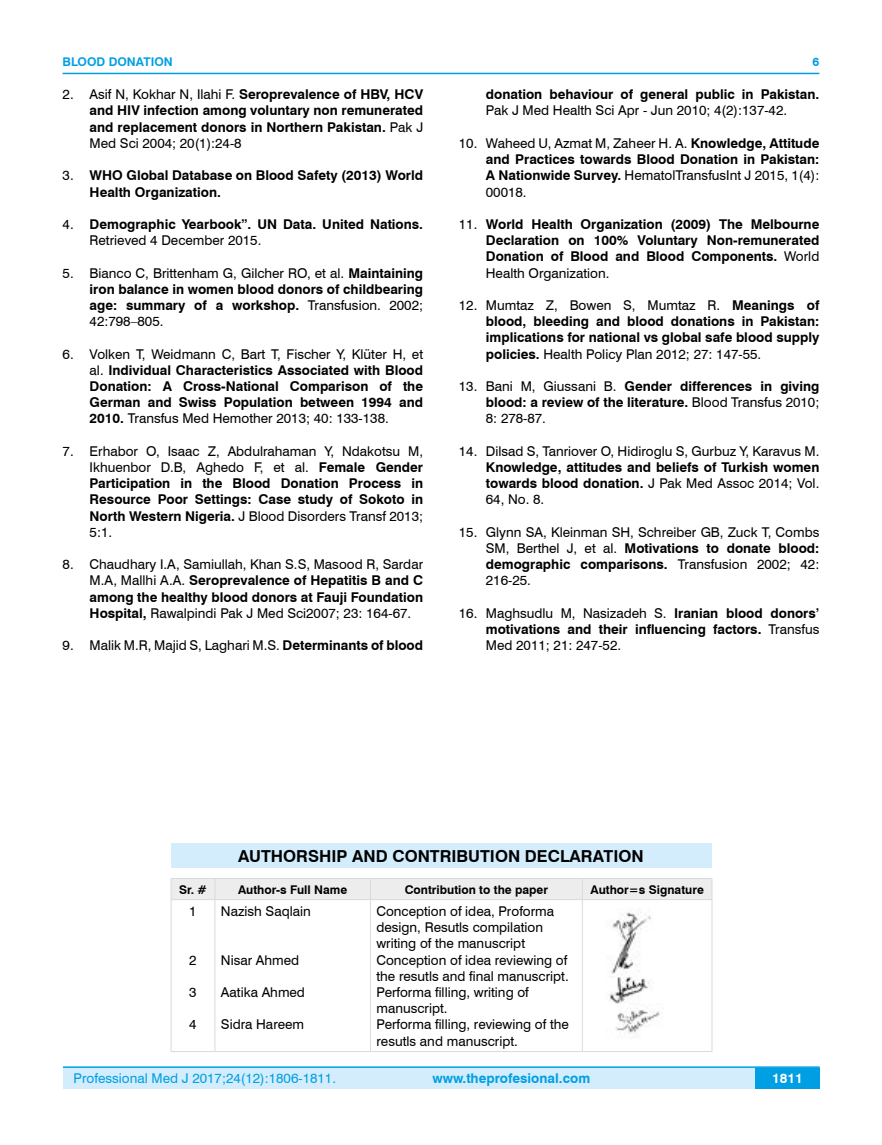
<style>
.page{position:relative;width:882px;height:1145px;background:#fff}
.page>*{position:absolute;margin:0;border:0;box-sizing:border-box;transform-origin:0 0}
.t1{font:700 16.5px "Swiss 721 BT";color:#000}
.t2{font:700 13.5px/16.2px "Swiss 721 BT";color:#000;text-align:justify}
.t3{font:13.5px/16.2px "Swiss 721 BT";color:#000;text-align:justify}
.t4{font:13.5px "Swiss 721 BT";color:#009fe3}
.t5{font:700 13.5px "Swiss 721 BT";color:#009fe3}
.t6{font:700 13.5px "Swiss 721 BT";color:#fff}
.t7{font:700 12px "Swiss 721 BT";color:#000}
.t8{font:700 12px "Swiss 721 BT";color:#009fe3}
.s1{font-weight:400}
.s2{font-weight:700}
</style>
<div class="page">
<div style="left:63px;top:1067px;width:756px;height:21px;background:#d4edfc"></div>
<hr style="left:63px;top:1066px;width:756px;height:2px;background:#009fe3">
<div style="left:754px;top:1068px;width:65px;height:20px;background:#009fe3"></div>
<hr style="left:63px;top:73px;width:756px;height:1px;background:#009fe3">
<div style="left:171px;top:843px;width:540px;height:24px;background:#d4edfc"></div>
<div style="left:171px;top:878px;width:541px;height:21px;background:#ededed"></div>
<hr style="left:171px;top:899px;width:44px;height:1px;background:#dadada">
<hr style="left:171px;top:900px;width:1px;height:151px;background:#dadada">
<hr style="left:215px;top:899px;width:155px;height:1px;background:#dadada">
<hr style="left:214px;top:900px;width:1px;height:151px;background:#dadada">
<hr style="left:370px;top:899px;width:212px;height:1px;background:#dadada">
<hr style="left:370px;top:900px;width:1px;height:151px;background:#dadada">
<hr style="left:582px;top:899px;width:130px;height:1px;background:#dadada">
<hr style="left:581px;top:900px;width:1px;height:151px;background:#dadada">
<hr style="left:711px;top:900px;width:1px;height:151px;background:#dadada">
<hr style="left:171px;top:1051px;width:44px;height:1px;background:#dadada">
<hr style="left:215px;top:1051px;width:155px;height:1px;background:#dadada">
<hr style="left:370px;top:1051px;width:212px;height:1px;background:#dadada">
<hr style="left:582px;top:1051px;width:130px;height:1px;background:#dadada">
<img style="left:608px;top:910px;width:52px;height:127px">
<p class="t8" style="left:63px;top:53px;width:112px">BLOOD DONATION</p>
<p class="t2" style="left:90px;top:86px;width:335px;text-indent:-27px"><span class="s1">2. Asif N, Kokhar N, Ilahi F.</span> Seroprevalence of HBV, HCV and HIV infection among voluntary non remunerated and replacement donors in Northern Pakistan. <span class="s1">Pak J Med Sci 2004; 20(1):24-8</span></p>
<p class="t2" style="left:90px;top:167px;width:335px;text-indent:-27px"><span class="s1">3.</span> WHO Global Database on Blood Safety (2013) World<br>Health Organization.</p>
<p class="t2" style="left:90px;top:216px;width:335px;text-indent:-27px"><span class="s1">4.</span> Demographic Yearbook”. UN Data. United Nations.<br><span class="s1">Retrieved 4 December 2015.</span></p>
<p class="t2" style="left:90px;top:264px;width:335px;text-indent:-27px"><span class="s1">5. Bianco C, Brittenham G, Gilcher RO, et al.</span> Maintaining iron balance in women blood donors of childbearing age: summary of a workshop. <span class="s1">Transfusion. 2002; 42:798–805.</span></p>
<p class="t2" style="left:90px;top:345px;width:335px;text-indent:-27px"><span class="s1">6. Volken T, Weidmann C, Bart T, Fischer Y, Klüter H, et al.</span> Individual Characteristics Associated with Blood Donation: A Cross-National Comparison of the German and Swiss Population between 1994 and 2010. <span class="s1">Transfus Med Hemother 2013; 40: 133-138.</span></p>
<p class="t2" style="left:90px;top:442px;width:335px;text-indent:-27px"><span class="s1">7. Erhabor O, Isaac Z, Abdulrahaman Y, Ndakotsu M, Ikhuenbor D.B, Aghedo F, et al.</span> Female Gender Participation in the Blood Donation Process in Resource Poor Settings: Case study of Sokoto in North Western Nigeria. <span class="s1">J Blood Disorders Transf 2013; 5:1.</span></p>
<p class="t3" style="left:90px;top:556px;width:335px;text-indent:-27px">8. Chaudhary I.A, Samiullah, Khan S.S, Masood R, Sardar M.A, Mallhi A.A. <span class="s2">Seroprevalence of Hepatitis B and C among the healthy blood donors at Fauji Foundation Hospital,</span> Rawalpindi Pak J Med Sci2007; 23: 164-67.</p>
<p class="t3" style="left:63px;top:637px;width:362px">9. Malik M.R, Majid S, Laghari M.S. <span class="s2">Determinants of blood</span></p>
<p class="t8" style="left:812px;top:53px;width:8px">6</p>
<p class="t2" style="left:485px;top:86px;width:335px">donation behaviour of general public in Pakistan.</p>
<p class="t3" style="left:485px;top:102px;width:302px">Pak J Med Health Sci Apr - Jun 2010; 4(2):137-42.</p>
<p class="t2" style="left:485px;top:135px;width:335px;text-indent:-27px"><span class="s1">10. Waheed U, Azmat M, Zaheer H. A.</span> Knowledge, Attitude and Practices towards Blood Donation in Pakistan:<br>A Nationwide Survey. <span class="s1">HematolTransfusInt J 2015, 1(4):<br>00018.</span></p>
<p class="t2" style="left:485px;top:216px;width:335px;text-indent:-27px"><span class="s1">11.</span> World Health Organization (2009) The Melbourne Declaration on 100% Voluntary Non-remunerated Donation of Blood and Blood Components. <span class="s1">World Health Organization.</span></p>
<p class="t2" style="left:485px;top:297px;width:335px;text-indent:-27px"><span class="s1">12. Mumtaz Z, Bowen S, Mumtaz R.</span> Meanings of blood, bleeding and blood donations in Pakistan: implications for national vs global safe blood supply policies. <span class="s1">Health Policy Plan 2012; 27: 147-55.</span></p>
<p class="t2" style="left:485px;top:378px;width:335px;text-indent:-27px"><span class="s1">13. Bani M, Giussani B.</span> Gender differences in giving blood: a review of the literature. <span class="s1">Blood Transfus 2010; 8: 278-87.</span></p>
<p class="t3" style="left:458px;top:442px;width:362px">14. Dilsad S, Tanriover O, Hidiroglu S, Gurbuz Y, Karavus M.</p>
<p class="t2" style="left:485px;top:459px;width:335px">Knowledge, attitudes and beliefs of Turkish women towards blood donation. <span class="s1">J Pak Med Assoc 2014; Vol.<br>64, No. 8.</span></p>
<p class="t3" style="left:485px;top:523px;width:335px;text-indent:-27px">15. Glynn SA, Kleinman SH, Schreiber GB, Zuck T, Combs SM, Berthel J, et al. <span class="s2">Motivations to donate blood: demographic comparisons.</span> Transfusion 2002; 42:<br>216-25.</p>
<p class="t2" style="left:485px;top:604px;width:335px;text-indent:-27px"><span class="s1">16. Maghsudlu M, Nasizadeh S.</span> Iranian blood donors’ motivations and their influencing factors. <span class="s1">Transfus Med 2011; 21: 247-52.</span></p>
<p class="t1" style="left:238px;top:844px;width:406px">AUTHORSHIP AND CONTRIBUTION DECLARATION</p>
<p class="t7" style="left:179px;top:881px;width:29px">Sr. #</p>
<p class="t7" style="left:238px;top:881px;width:111px">Author-s Full Name</p>
<p class="t7" style="left:404px;top:881px;width:145px">Contribution to the paper</p>
<p class="t7" style="left:590px;top:881px;width:115px">Author=s Signature</p>
<p class="t3" style="left:189px;top:902px;width:9px">1</p>
<p class="t3" style="left:189px;top:951px;width:9px">2</p>
<p class="t3" style="left:189px;top:983px;width:9px">3</p>
<p class="t3" style="left:189px;top:1016px;width:9px">4</p>
<p class="t3" style="left:221px;top:902px;width:91px">Nazish Saqlain</p>
<p class="t3" style="left:221px;top:951px;width:80px">Nisar Ahmed</p>
<p class="t3" style="left:221px;top:983px;width:85px">Aatika Ahmed</p>
<p class="t3" style="left:221px;top:1016px;width:85px">Sidra Hareem</p>
<p class="t3" style="left:376px;top:902px;width:194px;text-align:left">Conception of idea, Proforma design, Resutls compilation writing of the manuscript<br>Conception of idea reviewing of the resutls and final manuscript.<br>Performa filling, writing of manuscript.<br>Performa filling, reviewing of the resutls and manuscript.</p>
<p class="t4" style="left:74px;top:1069px;width:264px">Professional Med J 2017;24(12):1806-1811.</p>
<p class="t5" style="left:432px;top:1069px;width:159px">www.theprofesional.com</p>
<p class="t6" style="left:771px;top:1069px;width:32px">1811</p>
</div>
